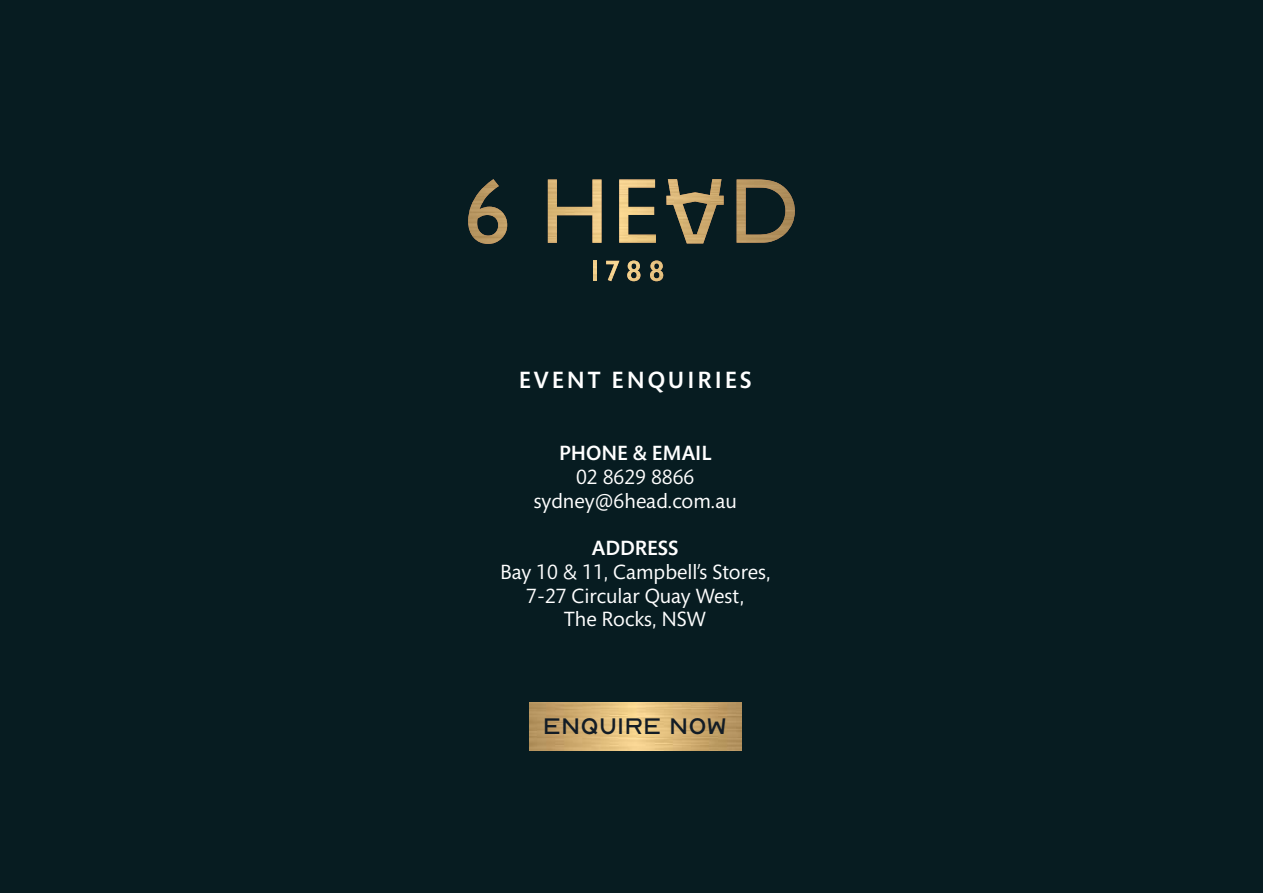
<style>
.page{position:relative;width:1263px;height:893px;background:#071c21}
.page>*{position:absolute;margin:0;border:0;box-sizing:border-box;transform-origin:0 0}
.t1{font:24.3px "Nord";color:#121c26}
.t2{font:500 24px "Mundo Sans Std";letter-spacing:.125em;color:#fff}
.t3{font:21px/23.7px "Mundo Sans Std";color:#fff;text-align:center}
.t4{font:500 21px "Mundo Sans Std";color:#fff}
</style>
<div class="page">
<img style="left:548px;top:179px;width:53px;height:64px">
<img style="left:619px;top:179px;width:37px;height:64px">
<img style="left:737px;top:179px;width:58px;height:64px">
<img style="left:666px;top:179px;width:58px;height:64px">
<img style="left:468px;top:179px;width:39px;height:65px">
<img style="left:593px;top:261px;width:4px;height:20px">
<img style="left:606px;top:261px;width:13px;height:20px">
<img style="left:627px;top:261px;width:13px;height:20px">
<img style="left:650px;top:261px;width:13px;height:20px">
<img style="left:529px;top:702px;width:212px;height:49px">
<p class="t2" style="left:519px;top:371px;width:234px">EVENT ENQUIRIES</p>
<p class="t4" style="left:559px;top:445px;width:154px">PHONE &amp; EMAIL</p>
<p class="t3" style="left:534px;top:467px;width:204px">02 8629 8866 sydney@6head.com.au</p>
<p class="t4" style="left:592px;top:540px;width:88px">ADDRESS</p>
<p class="t3" style="left:500px;top:562px;width:272px">Bay 10 &amp; 11, Campbell’s Stores,<br>7-27 Circular Quay West,<br>The Rocks, NSW</p>
<p class="t1" style="left:543px;top:712px;width:185px">ENQUIRE NOW</p>
</div>
